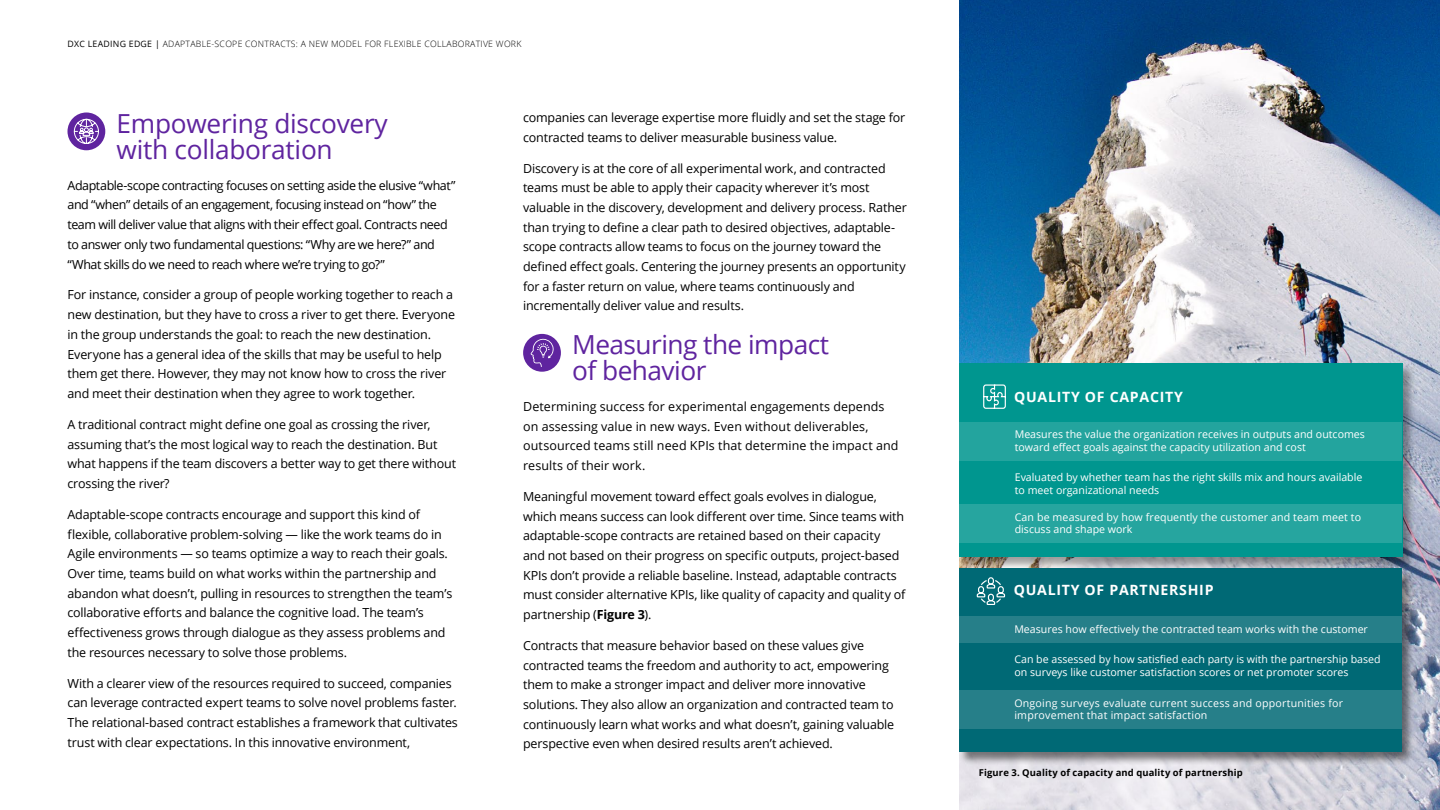
<style>
.page{position:relative;width:1440px;height:810px;background:#fff}
.page>*{position:absolute;margin:0;border:0;box-sizing:border-box;transform-origin:0 0}
.t1{font:26.25px/26.2px "Open Sans";letter-spacing:-.01em;color:#5f249f}
.t2{font:700 14.12px "Open Sans";letter-spacing:.05em;color:#fff}
.t3{font:12.5px/19.8px "Open Sans";letter-spacing:-.015em;color:#000}
.t4{font:12.5px/19.8px "Open Sans";letter-spacing:-.035em;color:#000}
.t5{font:12.5px/19.8px "Open Sans";letter-spacing:.005em;color:#000}
.t6{font:10.62px/12.8px "Open Sans";color:#fff}
.t7{font:10.62px/12.8px "Open Sans";letter-spacing:.02em;color:#fff}
.t8{font:700 9.38px "Open Sans";letter-spacing:.015em;color:#000}
.t9{font:300 8.75px "Open Sans";letter-spacing:.03em;color:#000}
.s1{font-weight:400}
.s2{font-weight:700}
</style>
<div class="page">
<img style="left:959px;top:0;width:481px;height:809px">
<div style="left:68px;top:113px;width:37px;height:37px;background:#5f249f;border-radius:50%"></div>
<svg style="left:74px;top:119px;width:25px;height:25px"></svg>
<div style="left:523px;top:334px;width:38px;height:38px;background:#5f249f;border-radius:50%"></div>
<svg style="left:531px;top:339px;width:23px;height:28px"></svg>
<div style="left:958px;top:363px;width:458px;height:208px;background:#000;opacity:.37"></div>
<div style="left:959px;top:364px;width:444px;height:193px;background:#00968f"></div>
<div style="left:958px;top:568px;width:457px;height:197px;background:#000;opacity:.5"></div>
<div style="left:959px;top:569px;width:443px;height:183px;background:#006975"></div>
<svg style="left:983px;top:384px;width:23px;height:25px"></svg>
<svg style="left:976px;top:577px;width:30px;height:28px"></svg>
<div style="left:959px;top:504px;width:442px;height:38px;background:#26a59f"></div>
<div style="left:959px;top:617px;width:443px;height:26px;background:#267f89"></div>
<div style="left:959px;top:690px;width:442px;height:39px;background:#267f89"></div>
<div style="left:959px;top:422px;width:442px;height:38px;background:#23a49e"></div>
<p class="t9" style="left:68px;top:38px;width:456px"><span class="s1">DXC LEADING EDGE |</span> ADAPTABLE-SCOPE CONTRACTS: A NEW MODEL FOR FLEXIBLE COLLABORATIVE WORK</p>
<h1 class="t1" style="left:117px;top:109px;width:273px">Empowering discovery with collaboration</h1>
<p class="t4" style="left:68px;top:175px;width:390px">Adaptable-scope contracting focuses on setting aside the elusive “what” and “when” details of an engagement, focusing instead on “how” the team will deliver value that aligns with their effect goal. Contracts need to answer only two fundamental questions: “Why are we here?” and “What skills do we need to reach where we’re trying to go?”</p>
<p class="t3" style="left:68px;top:285px;width:389px">For instance, consider a group of people working together to reach a new destination, but they have to cross a river to get there. Everyone in the group understands the goal: to reach the new destination.<br>Everyone has a general idea of the skills that may be useful to help them get there. However, they may not know how to cross the river and meet their destination when they agree to work together.</p>
<p class="t3" style="left:68px;top:414px;width:390px">A traditional contract might define one goal as crossing the river, assuming that’s the most logical way to reach the destination. But what happens if the team discovers a better way to get there without crossing the river?</p>
<p class="t3" style="left:68px;top:504px;width:386px">Adaptable-scope contracts encourage and support this kind of flexible, collaborative problem-solving — like the work teams do in Agile environments — so teams optimize a way to reach their goals.<br>Over time, teams build on what works within the partnership and abandon what doesn’t, pulling in resources to strengthen the team’s collaborative efforts and balance the cognitive load. The team’s effectiveness grows through dialogue as they assess problems and the resources necessary to solve those problems.</p>
<p class="t3" style="left:68px;top:673px;width:392px">With a clearer view of the resources required to succeed, companies can leverage contracted expert teams to solve novel problems faster.<br>The relational-based contract establishes a framework that cultivates trust with clear expectations. In this innovative environment,</p>
<p class="t3" style="left:523px;top:107px;width:384px">companies can leverage expertise more fluidly and set the stage for contracted teams to deliver measurable business value.</p>
<p class="t3" style="left:523px;top:158px;width:385px">Discovery is at the core of all experimental work, and contracted teams must be able to apply their capacity wherever it’s most valuable in the discovery, development and delivery process. Rather than trying to define a clear path to desired objectives, adaptable&shy;scope contracts allow teams to focus on the journey toward the defined effect goals. Centering the journey presents an opportunity for a faster return on value, where teams continuously and incrementally deliver value and results.</p>
<h1 class="t1" style="left:572px;top:330px;width:258px">Measuring the impact of behavior</h1>
<p class="t5" style="left:523px;top:396px;width:377px">Determining success for experimental engagements depends on assessing value in new ways. Even without deliverables, outsourced teams still need KPIs that determine the impact and results of their work.</p>
<p class="t3" style="left:523px;top:486px;width:384px">Meaningful movement toward effect goals evolves in dialogue, which means success can look different over time. Since teams with adaptable-scope contracts are retained based on their capacity and not based on their progress on specific outputs, project-based KPIs don’t provide a reliable baseline. Instead, adaptable contracts must consider alternative KPIs, like quality of capacity and quality of partnership (<span class="s2">Figure 3</span>).</p>
<p class="t3" style="left:523px;top:635px;width:373px">Contracts that measure behavior based on these values give contracted teams the freedom and authority to act, empowering them to make a stronger impact and deliver more innovative solutions. They also allow an organization and contracted team to continuously learn what works and what doesn’t, gaining valuable perspective even when desired results aren’t achieved.</p>
<p class="t2" style="left:1014px;top:387px;width:170px">QUALITY OF CAPACITY</p>
<p class="t6" style="left:1015px;top:427px;width:352px">Measures the value the organization receives in outputs and outcomes toward effect goals against the capacity utilization and cost</p>
<p class="t6" style="left:1015px;top:471px;width:349px">Evaluated by whether team has the right skills mix and hours available to meet organizational needs</p>
<p class="t6" style="left:1015px;top:510px;width:348px">Can be measured by how frequently the customer and team meet to discuss and shape work</p>
<p class="t2" style="left:1014px;top:580px;width:201px">QUALITY OF PARTNERSHIP</p>
<p class="t6" style="left:1014px;top:622px;width:355px">Measures how effectively the contracted team works with the customer</p>
<p class="t6" style="left:1014px;top:653px;width:368px">Can be assessed by how satisfied each party is with the partnership based on surveys like customer satisfaction scores or net promoter scores</p>
<p class="t7" style="left:1014px;top:696px;width:330px">Ongoing surveys evaluate current success and opportunities for improvement that impact satisfaction</p>
<p class="t8" style="left:979px;top:766px;width:266px">Figure 3. Quality of capacity and quality of partnership</p>
</div>
